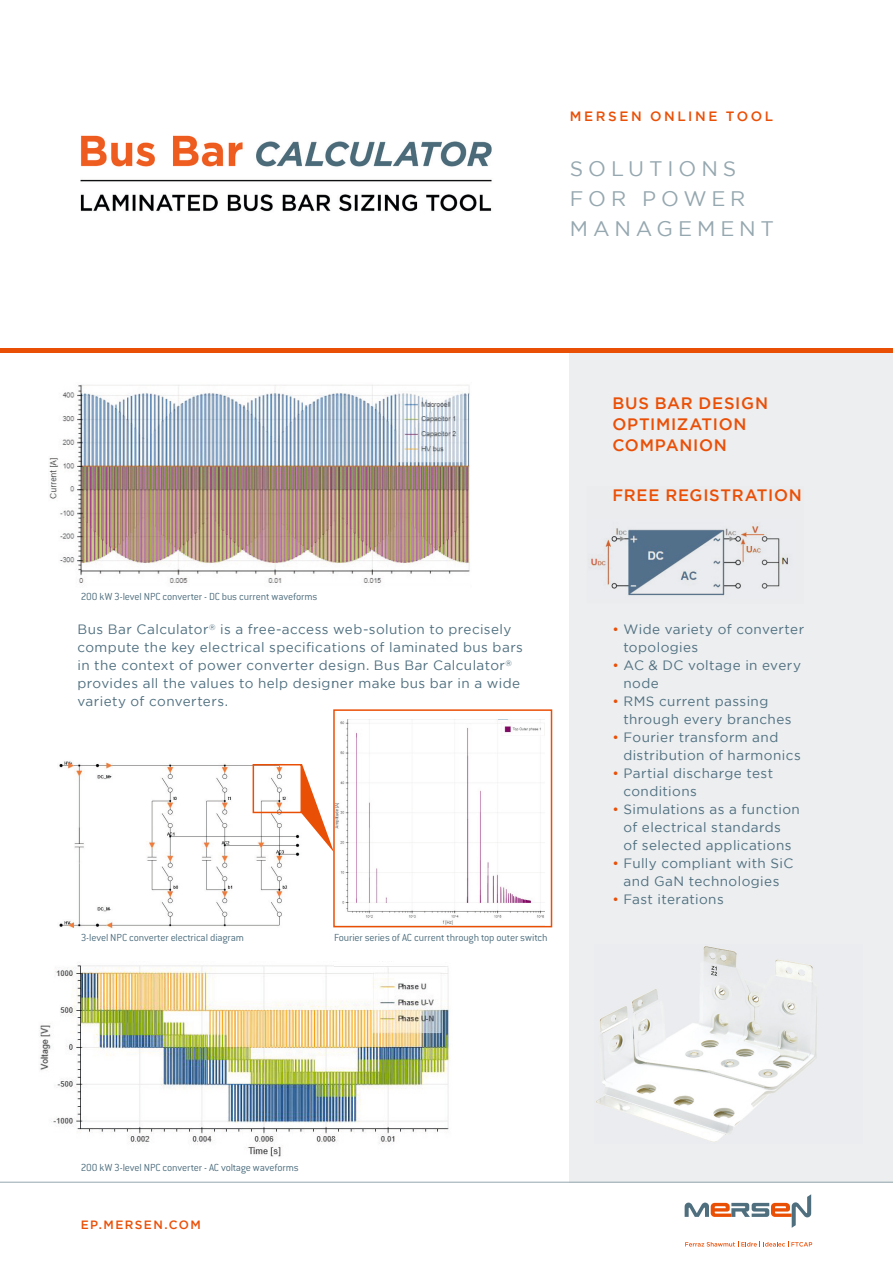
<style>
.page{position:relative;width:893px;height:1263px;background:#fff}
.page>*{position:absolute;margin:0;border:0;box-sizing:border-box;transform-origin:0 0}
.t1{font:21px/30px "Gotham";letter-spacing:.23em;color:#95a7af}
.t2{font:500 16.5px/21px "Gotham";letter-spacing:.045em;color:#ea4f06}
.t3{font:13.5px/18px "Gotham";letter-spacing:.03em;color:#4f6f7f}
.t4{font:500 13.5px "Gotham";letter-spacing:.19em;color:#ea4f06}
.t5{font:500 12px "Gotham";letter-spacing:.12em;color:#ea4f06}
.t6{font:300 11.25px "Conduit ITC Std";letter-spacing:-.015em;color:#4f6f7f}
.s1{color:#ea4f06}
</style>
<div class="page">
<svg style="left:685px;top:1194px;width:126px;height:34px"></svg>
<svg style="left:685px;top:1241px;width:127px;height:6px"></svg>
<div style="left:570px;top:353px;width:323px;height:829px;background:#eceef0"></div>
<hr style="left:0;top:349px;width:893px;height:4px;background:#ea4f06">
<hr style="left:0;top:1182px;width:893px;height:1px;background:#95a7af">
<img style="left:596px;top:946px;width:221px;height:196px">
<img style="left:590px;top:526px;width:198px;height:70px">
<img style="left:336px;top:720px;width:209px;height:204px">
<img style="left:49px;top:384px;width:421px;height:199px">
<img style="left:80px;top:135px;width:412px;height:77px">
<img style="left:39px;top:965px;width:412px;height:192px">
<img style="left:334px;top:961px;width:117px;height:7px">
<div style="left:333px;top:709px;width:219px;height:218px;border:2px solid #ea4f06"></div>
<svg style="left:59px;top:758px;width:275px;height:171px"></svg>
<p class="t4" style="left:570px;top:109px;width:205px">MERSEN ONLINE TOOL</p>
<h1 class="t1" style="left:570px;top:153px;width:206px">SOLUTIONS<br>FOR POWER<br>MANAGEMENT</h1>
<p class="t6" style="left:81px;top:589px;width:238px">200 kW 3-level NPC converter - DC bus current waveforms</p>
<p class="t3" style="left:77px;top:620px;width:447px">Bus Bar Calculator<sup>®</sup> is a free-access web-solution to precisely compute the key electrical specifications of laminated bus bars in the context of power converter design. Bus Bar Calculator<sup>® </sup>provides all the values to help designer make bus bar in a wide variety of converters.</p>
<p class="t6" style="left:81px;top:931px;width:165px">3-level NPC converter electrical diagram</p>
<p class="t6" style="left:334px;top:931px;width:215px">Fourier series of AC current through top outer switch</p>
<p class="t2" style="left:612px;top:392px;width:157px">BUS BAR DESIGN<br>OPTIMIZATION<br>COMPANION</p>
<p class="t2" style="left:612px;top:484px;width:191px">FREE REGISTRATION</p>
<p class="t3" style="left:623px;top:620px;width:182px;text-indent:-11px"><span class="s1">•</span> Wide variety of converter topologies</p>
<p class="t3" style="left:623px;top:656px;width:179px;text-indent:-11px"><span class="s1">•</span> AC &amp; DC voltage in every node</p>
<p class="t3" style="left:623px;top:692px;width:170px;text-indent:-11px"><span class="s1">•</span> RMS current passing through every branches</p>
<p class="t3" style="left:623px;top:728px;width:179px;text-indent:-11px"><span class="s1">•</span> Fourier transform and distribution of harmonics</p>
<p class="t3" style="left:623px;top:764px;width:151px;text-indent:-11px"><span class="s1">•</span> Partial discharge test conditions</p>
<p class="t3" style="left:612px;top:800px;width:189px;text-align:center"><span class="s1">•</span> Simulations as a function of electrical standards<br>of selected applications</p>
<p class="t3" style="left:612px;top:854px;width:183px;text-align:center"><span class="s1">•</span> Fully compliant with SiC and GaN technologies</p>
<p class="t3" style="left:612px;top:890px;width:113px"><span class="s1">•</span> Fast iterations</p>
<p class="t6" style="left:81px;top:1160px;width:219px">200 kW 3-level NPC converter - AC voltage waveforms</p>
<p class="t5" style="left:81px;top:1218px;width:122px">EP.MERSEN.COM</p>
</div>
